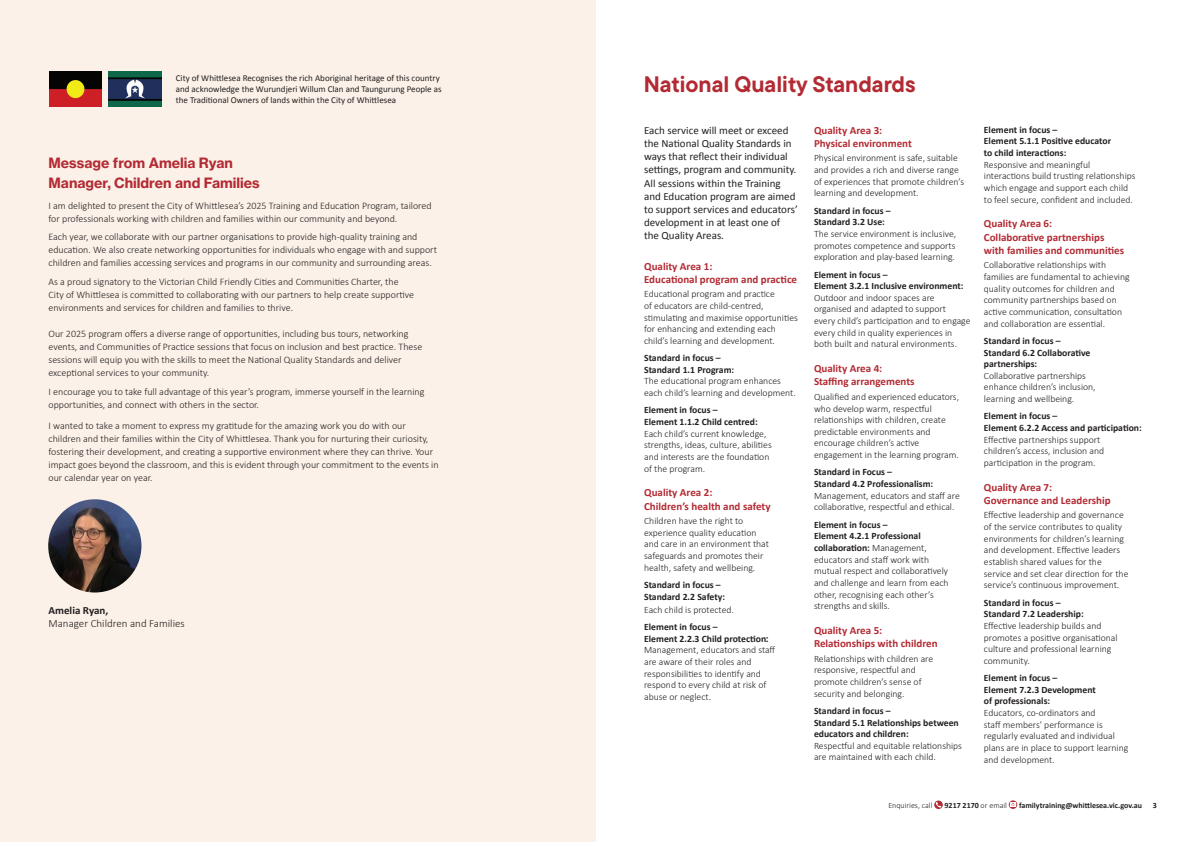
<style>
.page{position:relative;width:1191px;height:842px;background:#fff}
.page>*{position:absolute;margin:0;border:0;box-sizing:border-box;transform-origin:0 0}
.t1{font:700 22.4px "TT Commons Pro";color:#b32a33}
.t2{font:14px/19.6px "N Haas Grotesk TX Pro 75 Bd";color:#b32a33}
.t3{font:700 11px/13.2px "Calibri";color:#b32a33}
.t4{font:11px/13.2px "Calibri";color:#231f20}
.t5{font:300 11px "Calibri";color:#231f20}
.t6{font:700 11px "Calibri";color:#231f20}
.t7{font:300 10px/13px "Calibri";color:#231f20}
.t8{font:300 9.7px/11.6px "Calibri";color:#231f20}
.t9{font:700 9.7px/11.6px "Calibri";color:#231f20}
.t10{font:9px/10.8px "Calibri";color:#231f20}
.t11{font:700 8px "Calibri";color:#231f20}
.t12{font:300 8px "Calibri";color:#231f20}
.s1{font-weight:700}
.s2{font-family:"TT Commons Pro";font-weight:700}
.s3{font-weight:300}
</style>
<div class="page">
<svg style="left:934px;top:800px;width:8px;height:9px"></svg>
<svg style="left:1008px;top:800px;width:9px;height:9px"></svg>
<svg style="left:1010px;top:802px;width:6px;height:5px"></svg>
<div style="left:0;top:0;width:595px;height:842px;background:#fbf1e8"></div>
<img style="left:48px;top:499px;width:93px;height:93px;border-radius:47px">
<img style="left:49px;top:71px;width:53px;height:36px">
<img style="left:109px;top:71px;width:52px;height:35px">
<p class="t10" style="left:176px;top:73px;width:267px">City of Whittlesea Recognises the rich Aboriginal heritage of this country and acknowledge the Wurundjeri Willum Clan and Taungurung People as the Traditional Owners of lands within the City of Whittlesea</p>
<h2 class="t2" style="left:48px;top:153px;width:213px">Message from Amelia Ryan<br>Manager, Children and Families</h2>
<p class="t7" style="left:48px;top:199px;width:385px">I am delighted to present the City of Whittlesea’s 2025 Training and Education Program, tailored for professionals working with children and families within our community and beyond.</p>
<p class="t7" style="left:48px;top:231px;width:390px">Each year, we collaborate with our partner organisations to provide high-quality training and education. We also create networking opportunities for individuals who engage with and support children and families accessing services and programs in our community and surrounding areas.</p>
<p class="t7" style="left:48px;top:275px;width:367px">As a proud signatory to the Victorian Child Friendly Cities and Communities Charter, the<br>City of Whittlesea is committed to collaborating with our partners to help create supportive environments and services for children and families to thrive.</p>
<p class="t7" style="left:48px;top:327px;width:375px">Our 2025 program offers a diverse range of opportunities, including bus tours, networking events, and Communities of Practice sessions that focus on inclusion and best practice. These sessions will equip you with the skills to meet the National Quality Standards and deliver exceptional services to your community.</p>
<p class="t7" style="left:48px;top:385px;width:377px">I encourage you to take full advantage of this year’s program, immerse yourself in the learning opportunities, and connect with others in the sector.</p>
<p class="t7" style="left:48px;top:419px;width:391px">I wanted to take a moment to express my gratitude for the amazing work you do with our children and their families within the City of Whittlesea. Thank you for nurturing their curiosity, fostering their development, and creating a supportive environment where they can thrive. Your impact goes beyond the classroom, and this is evident through your commitment to the events in our calendar year on year.</p>
<p class="t6" style="left:48px;top:602px;width:61px">Amelia Ryan,</p>
<p class="t5" style="left:48px;top:617px;width:138px">Manager Children and Families</p>
<h1 class="t1" style="left:643px;top:67px;width:273px">National Quality Standards</h1>
<p class="t4" style="left:644px;top:123px;width:155px">Each service will meet or exceed the National Quality Standards in ways that reflect their individual settings, program and community.<br>All sessions within the Training and Education program are aimed to support services and educators’ development in at least one of the Quality Areas.</p>
<p class="t3" style="left:644px;top:259px;width:154px">Quality Area 1:<br>Educational program and practice</p>
<p class="t8" style="left:644px;top:288px;width:155px">Educational program and practice<br>of educators are child-centred, stimulating and maximise opportunities for enhancing and extending each child’s learning and development.</p>
<p class="t9" style="left:644px;top:352px;width:92px">Standard in focus –<br>Standard 1.1 Program:</p>
<p class="t8" style="left:644px;top:375px;width:153px">The educational program enhances each child’s learning and development.</p>
<p class="t9" style="left:644px;top:404px;width:115px">Element in focus –<br>Element 1.1.2 Child centred:</p>
<p class="t8" style="left:644px;top:427px;width:129px">Each child’s current knowledge, strengths, ideas, culture, abilities and interests are the foundation of the program.</p>
<p class="t3" style="left:644px;top:486px;width:128px">Quality Area 2:<br>Children’s health and safety</p>
<p class="t8" style="left:644px;top:515px;width:126px">Children have the right to experience quality education and care in an environment that safeguards and promotes their health, safety and wellbeing.</p>
<p class="t9" style="left:644px;top:579px;width:82px">Standard in focus –<br>Standard 2.2 Safety:</p>
<p class="t8" style="left:644px;top:603px;width:91px">Each child is protected.</p>
<p class="t8" style="left:644px;top:621px;width:133px"><span class="s1">Element in focus –<br>Element 2.2.3 Child protection</span><span class="s2">:<br></span>Management, educators and staff are aware of their roles and responsibilities to identify and respond to every child at risk of abuse or neglect.</p>
<p class="t3" style="left:814px;top:123px;width:99px">Quality Area 3:<br>Physical environment</p>
<p class="t8" style="left:814px;top:152px;width:152px">Physical environment is safe, suitable and provides a rich and diverse range of experiences that promote children’s learning and development.</p>
<p class="t9" style="left:814px;top:204px;width:78px">Standard in focus –<br>Standard 3.2 Use:</p>
<p class="t8" style="left:814px;top:228px;width:144px;text-align:justify">The service environment is inclusive, promotes competence and supports exploration and play-based learning.</p>
<p class="t9" style="left:814px;top:268px;width:151px">Element in focus –<br>Element 3.2.1 Inclusive environment:</p>
<p class="t8" style="left:814px;top:292px;width:158px">Outdoor and indoor spaces are organised and adapted to support<br>every child’s participation and to engage every child in quality experiences in both built and natural environments.</p>
<p class="t3" style="left:814px;top:362px;width:102px">Quality Area 4:<br>Staffing arrangements</p>
<p class="t8" style="left:814px;top:391px;width:147px">Qualified and experienced educators, who develop warm, respectful relationships with children, create predictable environments and encourage children’s active engagement in the learning program.</p>
<p class="t9" style="left:814px;top:466px;width:121px">Standard in Focus –<br>Standard 4.2 Professionalism:</p>
<p class="t8" style="left:814px;top:490px;width:147px">Management, educators and staff are collaborative, respectful and ethical.</p>
<p class="t8" style="left:814px;top:518px;width:136px"><span class="s1">Element in focus –<br>Element 4.2.1 Professional collaboration:</span> Management, educators and staff work with mutual respect and collaboratively and challenge and learn from each other, recognising each other’s strengths and skills.</p>
<p class="t3" style="left:814px;top:623px;width:125px">Quality Area 5:<br>Relationships with children</p>
<p class="t8" style="left:814px;top:652px;width:121px">Relationships with children are responsive, respectful and promote children’s sense of security and belonging.</p>
<p class="t9" style="left:814px;top:704px;width:146px">Standard in focus –<br>Standard 5.1 Relationships between educators and children:</p>
<p class="t8" style="left:814px;top:740px;width:149px">Respectful and equitable relationships are maintained with each child.</p>
<p class="t9" style="left:984px;top:123px;width:129px">Element in focus –<br>Element 5.1.1 Positive educator to child interactions:</p>
<p class="t8" style="left:984px;top:159px;width:153px">Responsive and meaningful interactions build trusting relationships which engage and support each child to feel secure, confident and included.</p>
<p class="t3" style="left:984px;top:217px;width:142px">Quality Area 6:<br>Collaborative partnerships with families and communities</p>
<p class="t8" style="left:984px;top:259px;width:147px">Collaborative relationships with families are fundamental to achieving quality outcomes for children and community partnerships based on active communication, consultation and collaboration are essential.</p>
<p class="t9" style="left:984px;top:334px;width:108px">Standard in focus –<br>Standard 6.2 Collaborative partnerships:</p>
<p class="t8" style="left:984px;top:370px;width:113px">Collaborative partnerships enhance children’s inclusion, learning and wellbeing.</p>
<p class="t9" style="left:984px;top:410px;width:159px">Element in focus –<br>Element 6.2.2 Access and participation:</p>
<p class="t8" style="left:984px;top:434px;width:122px">Effective partnerships support children’s access, inclusion and participation in the program.</p>
<p class="t3" style="left:984px;top:480px;width:128px">Quality Area 7:<br>Governance and Leadership</p>
<p class="t8" style="left:984px;top:509px;width:146px">Effective leadership and governance of the service contributes to quality environments for children’s learning and development. Effective leaders establish shared values for the service and set clear direction for the service’s continuous improvement.</p>
<p class="t9" style="left:984px;top:596px;width:101px">Standard in focus –<br>Standard 7.2 Leadership:</p>
<p class="t8" style="left:984px;top:620px;width:135px">Effective leadership builds and promotes a positive organisational culture and professional learning community.</p>
<p class="t9" style="left:984px;top:672px;width:113px">Element in focus –<br>Element 7.2.3 Development of professionals:</p>
<p class="t8" style="left:984px;top:707px;width:146px">Educators, co-ordinators and<br>staff members’ performance is regularly evaluated and individual plans are in place to support learning and development.</p>
<p class="t12" style="left:888px;top:800px;width:46px">Enquiries, call</p>
<p class="t11" style="left:944px;top:800px;width:64px">9217 2170 <span class="s3">or email</span></p>
<p class="t11" style="left:1019px;top:800px;width:124px">familytraining@whittlesea.vic.gov.au</p>
<p class="t11" style="left:1152px;top:800px;width:6px">3</p>
</div>
